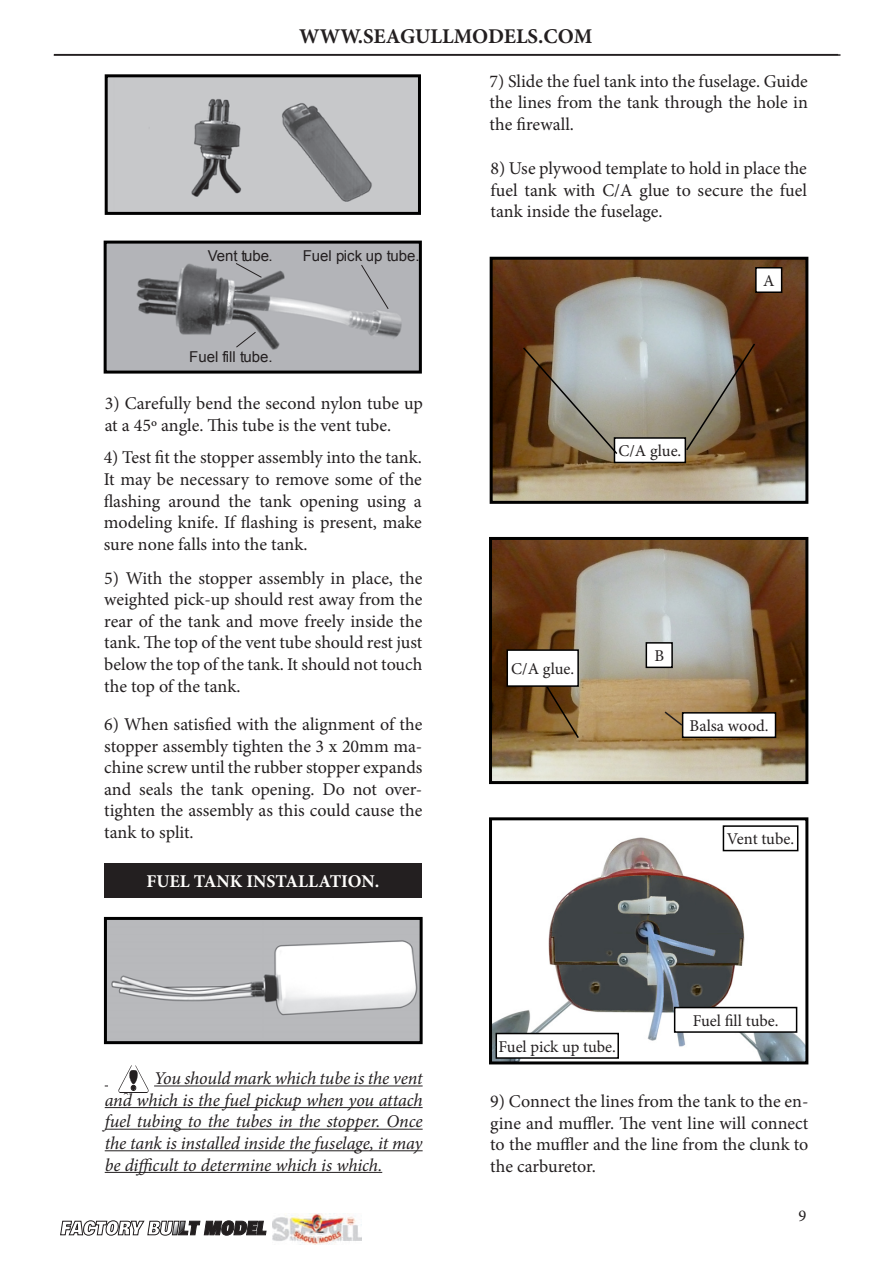
<style>
.page{position:relative;width:893px;height:1263px;background:#fff}
.page>*{position:absolute;margin:0;border:0;box-sizing:border-box;transform-origin:0 0}
.t1{font:700 21px "Minion Pro";color:#231f20}
.t2{font:18px/21.6px "Minion Pro";letter-spacing:-.005em;color:#231f20;text-align:justify}
.t3{font:italic 18px/21.6px "Minion Pro";letter-spacing:-.005em;color:#231f20;text-align:justify}
.t4{font:700 18px "Minion Pro";color:#fffefc}
.t5{font:16.5px "Minion Pro";letter-spacing:-.005em;color:#231f20}
.t6{font:15px "Arial";color:#231f20}
</style>
<div class="page">
<hr style="left:54px;top:54px;width:786px;height:2px;background:#231f20">
<svg style="left:60px;top:1220px;width:206px;height:15px"></svg>
<img style="left:273px;top:1214px;width:89px;height:30px">
<img style="left:108px;top:245px;width:310px;height:125px">
<div style="left:104px;top:241px;width:318px;height:133px;border:3px solid #000"></div>
<svg style="left:361px;top:264px;width:28px;height:46px"></svg>
<svg style="left:235px;top:262px;width:27px;height:86px;background:#8d8e91"></svg>
<img style="left:109px;top:78px;width:308px;height:133px">
<div style="left:105px;top:74px;width:316px;height:141px;border:3px solid #000"></div>
<img style="left:108px;top:921px;width:311px;height:119px">
<div style="left:104px;top:917px;width:319px;height:127px;border:3px solid #000"></div>
<div style="left:104px;top:863px;width:318px;height:34px;background:#231f20"></div>
<svg style="left:118px;top:1065px;width:31px;height:30px"></svg>
<hr style="left:154px;top:1085px;width:269px;height:1px;background:#231f20">
<hr style="left:105px;top:1107px;width:318px;height:1px;background:#231f20">
<hr style="left:105px;top:1129px;width:318px;height:1px;background:#231f20">
<hr style="left:105px;top:1150px;width:318px;height:1px;background:#231f20">
<hr style="left:105px;top:1172px;width:277px;height:1px;background:#231f20">
<img style="left:494px;top:261px;width:310px;height:239px">
<div style="left:490px;top:257px;width:318px;height:247px;border:3px solid #000"></div>
<div style="left:756px;top:268px;width:26px;height:24px;background:#fff"></div>
<div style="left:755px;top:267px;width:27px;height:26px;border:2px solid #000"></div>
<div style="left:614px;top:438px;width:71px;height:24px;background:#fff"></div>
<div style="left:614px;top:437px;width:72px;height:26px;border:2px solid #000"></div>
<svg style="left:521px;top:346px;width:98px;height:110px;background:#8f8572"></svg>
<svg style="left:685px;top:342px;width:72px;height:110px;background:#7f715f"></svg>
<img style="left:493px;top:541px;width:311px;height:239px">
<div style="left:489px;top:537px;width:319px;height:247px;border:3px solid #000"></div>
<div style="left:507px;top:650px;width:71px;height:36px;background:#fff"></div>
<div style="left:506px;top:649px;width:73px;height:38px;border:2px solid #000"></div>
<svg style="left:545px;top:685px;width:35px;height:55px;background:#74552b"></svg>
<div style="left:683px;top:713px;width:92px;height:24px;background:#fff"></div>
<div style="left:682px;top:712px;width:94px;height:26px;border:2px solid #000"></div>
<div style="left:646px;top:643px;width:26px;height:24px;background:#fff"></div>
<div style="left:646px;top:642px;width:27px;height:26px;border:2px solid #000"></div>
<img style="left:493px;top:825px;width:311px;height:235px">
<div style="left:489px;top:817px;width:319px;height:247px;border:3px solid #000"></div>
<div style="left:723px;top:826px;width:75px;height:24px;background:#fff"></div>
<div style="left:723px;top:825px;width:75px;height:26px;border:2px solid #000"></div>
<div style="left:496px;top:1033px;width:122px;height:25px;background:#fff"></div>
<div style="left:495px;top:1033px;width:124px;height:26px;border:2px solid #000"></div>
<div style="left:675px;top:1007px;width:122px;height:25px;background:#fff"></div>
<div style="left:674px;top:1007px;width:123px;height:26px;border:2px solid #000"></div>
<svg style="left:663px;top:710px;width:21px;height:17px"></svg>
<p class="t1" style="left:299px;top:21px;width:295px">WWW.SEAGULLMODELS.COM</p>
<p class="t6" style="left:208px;top:246px;width:67px">Vent tube.</p>
<p class="t6" style="left:303px;top:246px;width:119px">Fuel pick up tube.</p>
<p class="t6" style="left:189px;top:347px;width:85px">Fuel fill tube.</p>
<p class="t2" style="left:105px;top:393px;width:320px">3) Carefully bend the second nylon tube up at a 45º angle. This tube is the vent tube.</p>
<p class="t2" style="left:104px;top:447px;width:320px">4) Test fit the stopper assembly into the tank.<br>It may be necessary to remove some of the flashing around the tank opening using a modeling knife. If flashing is present, make sure none falls into the tank.</p>
<p class="t2" style="left:104px;top:567px;width:320px">5) With the stopper assembly in place, the weighted pick-up should rest away from the rear of the tank and move freely inside the tank. The top of the vent tube should rest just below the top of the tank. It should not touch the top of the tank.</p>
<p class="t2" style="left:104px;top:713px;width:320px">6) When satisfied with the alignment of the stopper assembly tighten the 3 x 20mm ma&shy;chine screw until the rubber stopper expands and seals the tank opening. Do not over&shy;tighten the assembly as this could cause the tank to split.</p>
<p class="t4" style="left:146px;top:868px;width:234px">FUEL TANK INSTALLATION.</p>
<p class="t3" style="left:105px;top:1067px;width:319px;text-indent:49px">You should mark which tube is the vent and which is the fuel pickup when you attach fuel tubing to the tubes in the stopper. Once the tank is installed inside the fuselage, it may be difficult to determine which is which.</p>
<p class="t2" style="left:490px;top:70px;width:320px">7) Slide the fuel tank into the fuselage. Guide the lines from the tank through the hole in the firewall.</p>
<p class="t2" style="left:491px;top:158px;width:318px">8) Use plywood template to hold in place the fuel tank with C/A glue to secure the fuel tank inside the fuselage.</p>
<p class="t5" style="left:618px;top:440px;width:64px">C/A glue.</p>
<p class="t5" style="left:763px;top:270px;width:13px">A</p>
<p class="t5" style="left:511px;top:658px;width:64px">C/A glue.</p>
<p class="t5" style="left:654px;top:645px;width:11px">B</p>
<p class="t5" style="left:689px;top:715px;width:81px">Balsa wood.</p>
<p class="t5" style="left:727px;top:828px;width:69px">Vent tube.</p>
<p class="t5" style="left:498px;top:1035px;width:119px">Fuel pick up tube.</p>
<p class="t5" style="left:693px;top:1009px;width:87px">Fuel fill tube.</p>
<p class="t2" style="left:490px;top:1091px;width:320px">9) Connect the lines from the tank to the en&shy;gine and muffler. The vent line will connect to the muffler and the line from the clunk to the carburetor.</p>
<p class="t5" style="left:799px;top:1205px;width:9px">9</p>
</div>
